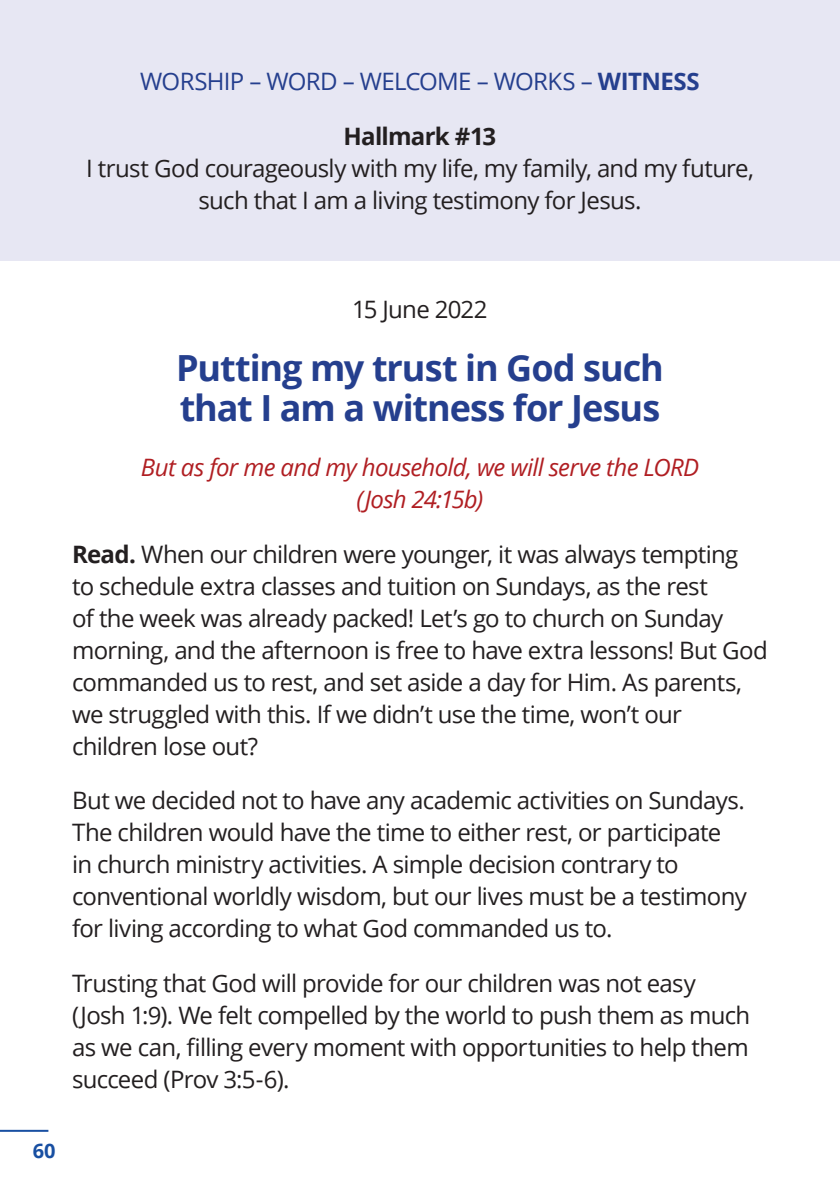
<style>
.page{position:relative;width:840px;height:1191px;background:#fff}
.page>*{position:absolute;margin:0;border:0;box-sizing:border-box;transform-origin:0 0}
.t1{font:700 36px/40px "Open Sans";letter-spacing:-.03em;color:#253f8e}
.t2{font:24px/32px "Open Sans";letter-spacing:-.03em;color:#231f20}
.t3{font:italic 24px/32px "Open Sans";letter-spacing:-.03em;color:#b01e22;text-align:center}
.t4{font:24px "Open Sans";letter-spacing:-.03em;color:#253f8e}
.t5{font:700 24px "Open Sans";letter-spacing:-.03em;color:#231f20}
.t6{font:700 20px "Open Sans";color:#184fa2}
.s1{font-weight:700}
</style>
<div class="page">
<hr style="left:0;top:1129px;width:48px;height:2px;background:#184fa2">
<div style="left:0;top:0;width:839px;height:261px;background:#e7e7f3"></div>
<p class="t4" style="left:140px;top:65px;width:561px">WORSHIP – WORD – WELCOME – WORKS – <span class="s1">WITNESS</span></p>
<p class="t5" style="left:343px;top:119px;width:154px">Hallmark #13</p>
<p class="t2" style="left:86px;top:152px;width:669px;text-align:center">I trust God courageously with my life, my family, and my future, such that I am a living testimony for Jesus.</p>
<p class="t2" style="left:352px;top:293px;width:137px">15 June 2022</p>
<h1 class="t1" style="left:176px;top:347px;width:489px">Putting my trust in God such that I am a witness for Jesus</h1>
<p class="t3" style="left:141px;top:450px;width:559px">But as for me and my household, we will serve the LORD (Josh 24:15b)</p>
<p class="t2" style="left:72px;top:537px;width:696px"><span class="s1">Read.</span> When our children were younger, it was always tempting<br>to schedule extra classes and tuition on Sundays, as the rest<br>of the week was already packed! Let’s go to church on Sunday morning, and the afternoon is free to have extra lessons! But God commanded us to rest, and set aside a day for Him. As parents, we struggled with this. If we didn’t use the time, won’t our children lose out?</p>
<p class="t2" style="left:72px;top:784px;width:676px">But we decided not to have any academic activities on Sundays.<br>The children would have the time to either rest, or participate in church ministry activities. A simple decision contrary to conventional worldly wisdom, but our lives must be a testimony for living according to what God commanded us to.</p>
<p class="t2" style="left:72px;top:966px;width:679px">Trusting that God will provide for our children was not easy (Josh 1:9). We felt compelled by the world to push them as much as we can, filling every moment with opportunities to help them succeed (Prov 3:5-6).</p>
<p class="t6" style="left:33px;top:1136px;width:24px">60</p>
</div>
